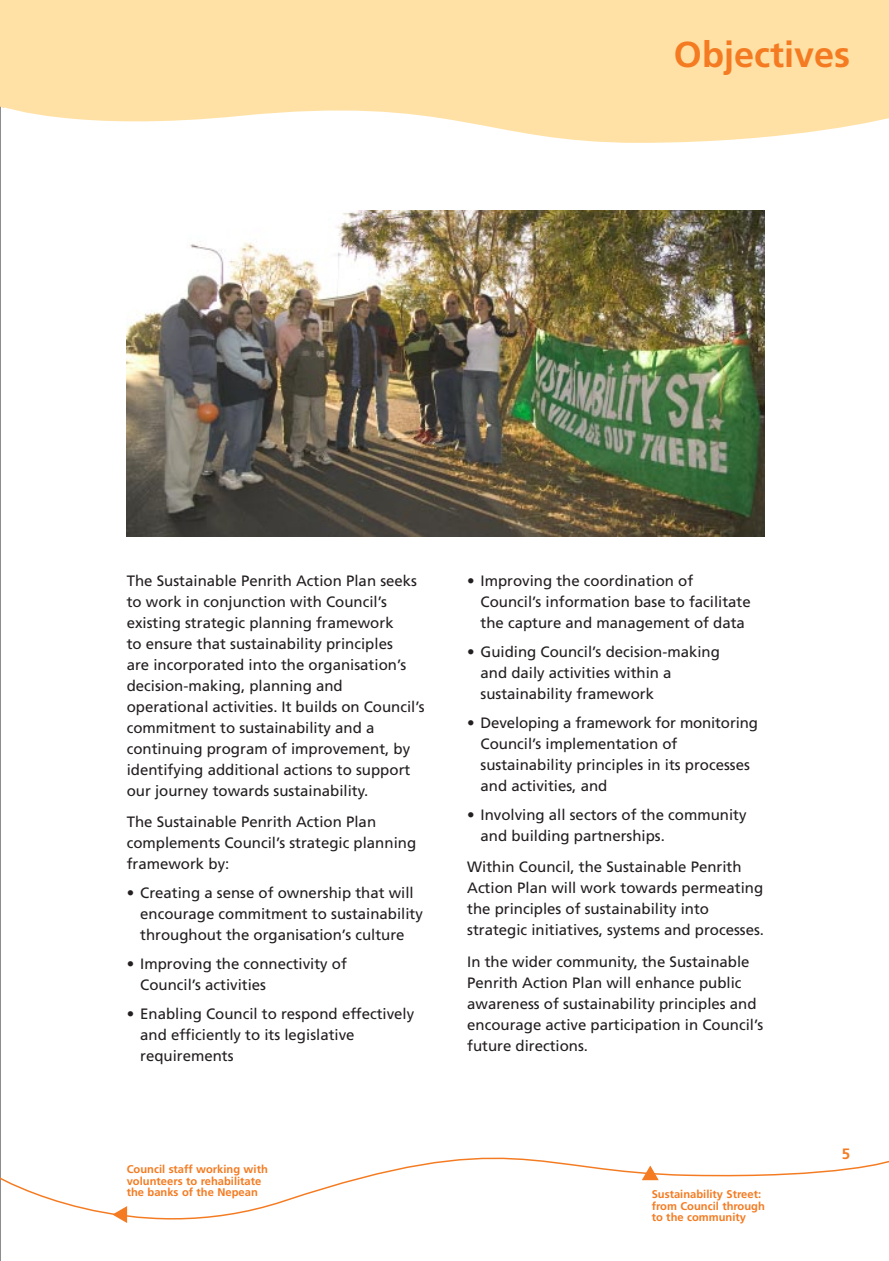
<style>
.page{position:relative;width:889px;height:1261px;background:#fff}
.page>*{position:absolute;margin:0;border:0;box-sizing:border-box;transform-origin:0 0}
.t1{font:700 36px "Frutiger";color:#f47b21}
.t2{font:15px/21px "Frutiger";color:#231f20}
.t3{font:700 15px "Frutiger";color:#f47b21}
.t4{font:700 11.1px/11.7px "Frutiger";color:#f47b21}
</style>
<div class="page">
<img style="left:127px;top:211px;width:637px;height:325px">
<svg style="left:1px;top:1157px;width:887px;height:66px"></svg>
<svg style="left:0;top:160px;width:1px;height:1100px"></svg>
<svg style="left:0;top:0;width:888px;height:160px;fill:#ffe1a5"></svg>
<svg style="left:641px;top:1165px;width:17px;height:15px"></svg>
<svg style="left:112px;top:1205px;width:15px;height:17px"></svg>
<p class="t1" style="left:674px;top:34px;width:178px">Objectives</p>
<p class="t2" style="left:127px;top:569px;width:299px">The Sustainable Penrith Action Plan seeks to work in conjunction with Council’s existing strategic planning framework<br>to ensure that sustainability principles<br>are incorporated into the organisation’s decision-making, planning and operational activities. It builds on Council’s commitment to sustainability and a continuing program of improvement, by identifying additional actions to support our journey towards sustainability.</p>
<p class="t2" style="left:127px;top:811px;width:291px">The Sustainable Penrith Action Plan complements Council’s strategic planning framework by:</p>
<p class="t2" style="left:140px;top:882px;width:284px;text-indent:-13px">• Creating a sense of ownership that will encourage commitment to sustainability throughout the organisation’s culture</p>
<p class="t2" style="left:140px;top:953px;width:208px;text-indent:-13px">• Improving the connectivity of<br>Council’s activities</p>
<p class="t2" style="left:140px;top:1003px;width:275px;text-indent:-13px">• Enabling Council to respond effectively and efficiently to its legislative requirements</p>
<p class="t4" style="left:127px;top:1162px;width:143px">Council staff working with volunteers to rehabilitate the banks of the Nepean</p>
<p class="t2" style="left:480px;top:569px;width:272px;text-indent:-13px">• Improving the coordination of<br>Council’s information base to facilitate the capture and management of data</p>
<p class="t2" style="left:480px;top:640px;width:241px;text-indent:-13px">• Guiding Council’s decision-making and daily activities within a sustainability framework</p>
<p class="t2" style="left:480px;top:711px;width:279px;text-indent:-13px">• Developing a framework for monitoring Council’s implementation of sustainability principles in its processes and activities, and</p>
<p class="t2" style="left:480px;top:803px;width:267px;text-indent:-13px">• Involving all sectors of the community and building partnerships.</p>
<p class="t2" style="left:467px;top:856px;width:298px">Within Council, the Sustainable Penrith Action Plan will work towards permeating the principles of sustainability into strategic initiatives, systems and processes.</p>
<p class="t2" style="left:467px;top:950px;width:297px">In the wider community, the Sustainable Penrith Action Plan will enhance public awareness of sustainability principles and encourage active participation in Council’s future directions.</p>
<p class="t4" style="left:651px;top:1187px;width:115px">Sustainability Street: from Council through to the community</p>
<p class="t3" style="left:841px;top:1144px;width:10px">5</p>
</div>
